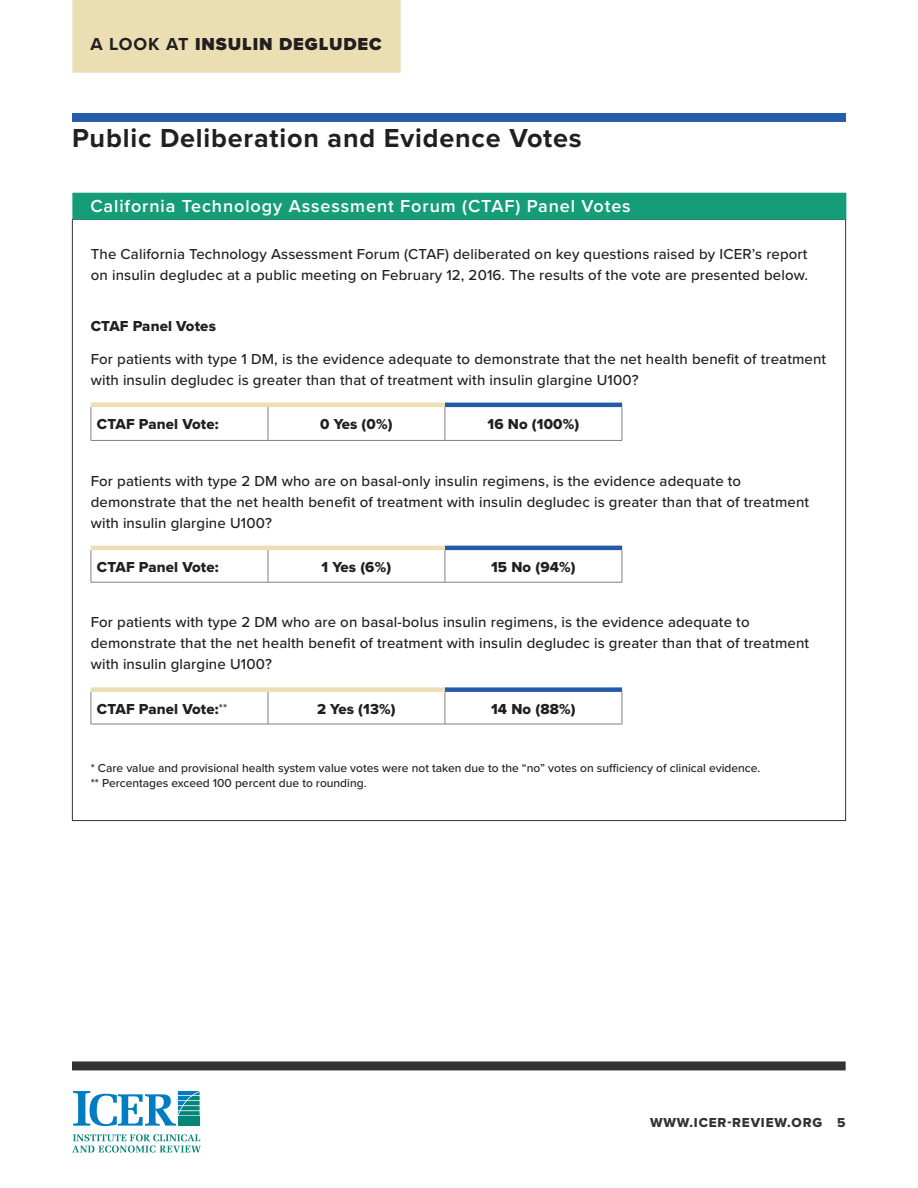
<style>
.page{position:relative;width:918px;height:1188px;background:#fff}
.page>*{position:absolute;margin:0;border:0;box-sizing:border-box;transform-origin:0 0}
.Header1{font:700 27px "Proxima Nova";letter-spacing:.03em;color:#231f20}
.Header2{font:600 18px "Proxima Nova";letter-spacing:.05em;color:#fff}
.t1{font:900 18px "Proxima Nova";letter-spacing:.05em;color:#231f20}
.Body{font:500 15px/21px "Proxima Nova";letter-spacing:.01em;color:#231f20}
.Body-2{font:15px "Proxima Nova Extrabld";letter-spacing:.01em;color:#231f20}
.t2{font:13.5px "Proxima Nova Extrabld";letter-spacing:.06em;color:#323332}
.Citation{font:500 12px "Proxima Nova";color:#231f20}
.s1{font-weight:700}
.s2{font-family:"Proxima Nova";font-weight:500;font-size:12px}
</style>
<div class="page">
<div style="left:72px;top:1061px;width:774px;height:9px;background:#323332"></div>
<div style="left:72px;top:0;width:329px;height:73px;background:#ebdeb3"></div>
<svg style="left:72px;top:1134px;width:129px;height:18px"></svg>
<svg style="left:73px;top:1091px;width:127px;height:35px"></svg>
<hr style="left:91px;top:403px;width:177px;height:4px;background:#ebdeb3">
<hr style="left:91px;top:407px;width:1px;height:33px;background:#837f7e">
<hr style="left:91px;top:440px;width:177px;height:1px;background:#837f7e">
<hr style="left:445px;top:403px;width:177px;height:4px;background:#245ba8">
<hr style="left:622px;top:407px;width:1px;height:33px;background:#837f7e">
<hr style="left:445px;top:440px;width:177px;height:1px;background:#837f7e">
<hr style="left:268px;top:407px;width:1px;height:33px;background:#837f7e">
<hr style="left:268px;top:403px;width:177px;height:4px;background:#ebdeb3">
<hr style="left:445px;top:407px;width:1px;height:33px;background:#837f7e">
<hr style="left:268px;top:440px;width:177px;height:1px;background:#837f7e">
<hr style="left:91px;top:546px;width:177px;height:4px;background:#ebdeb3">
<hr style="left:445px;top:546px;width:177px;height:4px;background:#245ba8">
<hr style="left:91px;top:550px;width:1px;height:32px;background:#837f7e">
<hr style="left:91px;top:582px;width:177px;height:1px;background:#837f7e">
<hr style="left:445px;top:582px;width:177px;height:1px;background:#837f7e">
<hr style="left:622px;top:550px;width:1px;height:32px;background:#837f7e">
<hr style="left:268px;top:550px;width:1px;height:32px;background:#837f7e">
<hr style="left:268px;top:546px;width:177px;height:4px;background:#ebdeb3">
<hr style="left:445px;top:550px;width:1px;height:32px;background:#837f7e">
<hr style="left:268px;top:582px;width:177px;height:1px;background:#837f7e">
<div style="left:91px;top:687px;width:177px;height:5px;background:#ebdeb3"></div>
<hr style="left:91px;top:692px;width:1px;height:32px;background:#837f7e">
<hr style="left:91px;top:724px;width:177px;height:1px;background:#837f7e">
<div style="left:445px;top:687px;width:177px;height:5px;background:#245ba8"></div>
<hr style="left:622px;top:692px;width:1px;height:32px;background:#837f7e">
<hr style="left:445px;top:724px;width:177px;height:1px;background:#837f7e">
<hr style="left:268px;top:692px;width:1px;height:32px;background:#837f7e">
<div style="left:268px;top:687px;width:177px;height:5px;background:#ebdeb3"></div>
<hr style="left:445px;top:692px;width:1px;height:32px;background:#837f7e">
<hr style="left:268px;top:724px;width:177px;height:1px;background:#837f7e">
<div style="left:72px;top:113px;width:774px;height:9px;background:#265ca8"></div>
<div style="left:72px;top:193px;width:774px;height:27px;background:#159d78"></div>
<p class="t1" style="left:90px;top:33px;width:293px"><span class="s1">A LOOK AT</span> INSULIN DEGLUDEC</p>
<p class="Header1" style="left:72px;top:122px;width:511px">Public Deliberation and Evidence Votes</p>
<p class="Header2" style="left:90px;top:195px;width:542px">California Technology Assessment Forum (CTAF) Panel Votes</p>
<p class="Body" style="left:91px;top:243px;width:719px">The California Technology Assessment Forum (CTAF) deliberated on key questions raised by ICER’s report on insulin degludec at a public meeting on February 12, 2016. The results of the vote are presented below.</p>
<p class="Body-2" style="left:91px;top:317px;width:127px">CTAF Panel Votes</p>
<p class="Body" style="left:91px;top:348px;width:737px">For patients with type 1 DM, is the evidence adequate to demonstrate that the net health benefit of treatment with insulin degludec is greater than that of treatment with insulin glargine U100?</p>
<p class="Body-2" style="left:97px;top:415px;width:123px">CTAF Panel Vote:</p>
<p class="Body-2" style="left:320px;top:415px;width:74px">0 Yes (0%)</p>
<p class="Body-2" style="left:488px;top:415px;width:93px">16 No (100%)</p>
<p class="Body" style="left:91px;top:470px;width:720px">For patients with type 2 DM who are on basal-only insulin regimens, is the evidence adequate to demonstrate that the net health benefit of treatment with insulin degludec is greater than that of treatment with insulin glargine U100?</p>
<p class="Body-2" style="left:97px;top:558px;width:123px">CTAF Panel Vote:</p>
<p class="Body-2" style="left:322px;top:558px;width:71px">1 Yes (6%)</p>
<p class="Body-2" style="left:491px;top:558px;width:86px">15 No (94%)</p>
<p class="Body" style="left:91px;top:612px;width:720px">For patients with type 2 DM who are on basal-bolus insulin regimens, is the evidence adequate to demonstrate that the net health benefit of treatment with insulin degludec is greater than that of treatment with insulin glargine U100?</p>
<p class="Body-2" style="left:97px;top:700px;width:132px">CTAF Panel Vote:<span class="s2">**</span></p>
<p class="Body-2" style="left:317px;top:700px;width:80px">2 Yes (13%)</p>
<p class="Body-2" style="left:491px;top:700px;width:86px">14 No (88%)</p>
<p class="Citation" style="left:91px;top:761px;width:671px">* Care value and provisional health system value votes were not taken due to the “no” votes on sufficiency of clinical evidence.</p>
<p class="Citation" style="left:91px;top:776px;width:277px">** Percentages exceed 100 percent due to rounding.</p>
<p class="t2" style="left:650px;top:1114px;width:197px">WWW.ICER-REVIEW.ORG 5</p>
</div>
